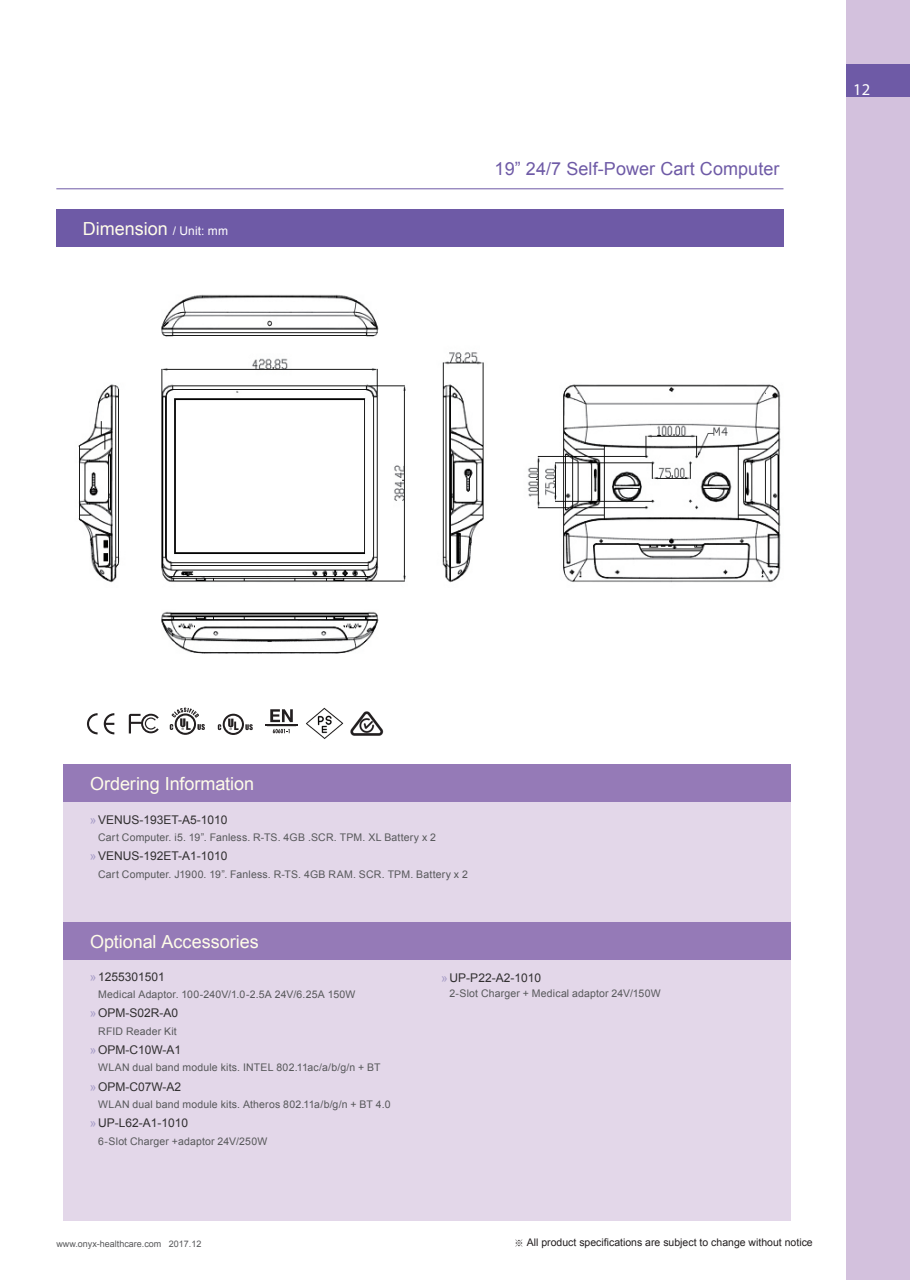
<style>
.page{position:relative;width:910px;height:1280px;background:#fff}
.page>*{position:absolute;margin:0;border:0;box-sizing:border-box;transform-origin:0 0}
._01_title{font:18px "Arial";color:#fffde9}
.次標題{font:18px "Arial";letter-spacing:.005em;color:#6e5aa6}
.t1{font:16.5px "Myriad Pro";color:#fff}
.t2{font:12px "Arial";color:#312f30}
.ordering_optional_co{font:10.5px "Arial";letter-spacing:.015em;color:#57585a}
.t3{font:10.5px "Arial";color:#231f20}
.t4{font:9px "Arial";color:#57585a}
.s1{font-size:12px;color:#fff}
.s2{color:#a49ac5}
.s3{font-family:"Adobe Ming Std";font-weight:300}
</style>
<div class="page">
<div style="left:846px;top:0;width:64px;height:1280px;background:#d3c1dd"></div>
<div style="left:846px;top:64px;width:64px;height:33px;background:#6e5aa6"></div>
<div style="left:56px;top:209px;width:727px;height:38px;background:#6e5aa6"></div>
<hr style="left:56px;top:189px;width:727px;height:1px;background:#6e5aa6">
<img style="left:78px;top:294px;width:703px;height:360px">
<div style="left:64px;top:764px;width:727px;height:457px;background:#e3d7e9"></div>
<div style="left:64px;top:764px;width:727px;height:38px;background:#957ab7"></div>
<div style="left:64px;top:922px;width:727px;height:38px;background:#957ab7"></div>
<svg style="left:87px;top:713px;width:11px;height:21px"></svg>
<svg style="left:104px;top:713px;width:10px;height:21px"></svg>
<svg style="left:129px;top:714px;width:30px;height:19px"></svg>
<svg style="left:170px;top:707px;width:35px;height:28px"></svg>
<svg style="left:267px;top:709px;width:29px;height:24px"></svg>
<hr style="left:265px;top:725px;width:33px;height:1px;background:#231f20">
<svg style="left:218px;top:714px;width:35px;height:21px"></svg>
<img style="left:306px;top:707px;width:37px;height:32px">
<img style="left:350px;top:712px;width:34px;height:24px">
<h1 class="_01_title" style="left:83px;top:217px;width:147px">Dimension <span class="s1">/ Unit: mm</span></h1>
<p class="次標題" style="left:495px;top:157px;width:286px">19” 24/7 Self-Power Cart Computer</p>
<h2 class="t1" style="left:853px;top:79px;width:18px">12</h2>
<p class="_01_title" style="left:90px;top:772px;width:165px">Ordering Information</p>
<p class="t2" style="left:90px;top:812px;width:139px"><span class="s2">»</span>VENUS-193ET-A5-1010</p>
<p class="ordering_optional_co" style="left:98px;top:830px;width:339px">Cart Computer. i5. 19”. Fanless. R-TS. 4GB .SCR. TPM. XL Battery x 2</p>
<p class="t2" style="left:90px;top:848px;width:139px"><span class="s2">»</span>VENUS-192ET-A1-1010</p>
<p class="ordering_optional_co" style="left:98px;top:867px;width:371px">Cart Computer. J1900. 19”. Fanless. R-TS. 4GB RAM. SCR. TPM. Battery x 2</p>
<p class="_01_title" style="left:90px;top:930px;width:170px">Optional Accessories</p>
<p class="t2" style="left:90px;top:969px;width:77px"><span class="s2">»</span> 1255301501</p>
<p class="ordering_optional_co" style="left:98px;top:987px;width:259px">Medical Adaptor. 100-240V/1.0-2.5A 24V/6.25A 150W</p>
<p class="t2" style="left:90px;top:1005px;width:90px"><span class="s2">»</span>OPM-S02R-A0</p>
<p class="ordering_optional_co" style="left:98px;top:1024px;width:80px">RFID Reader Kit</p>
<p class="t2" style="left:90px;top:1042px;width:93px"><span class="s2">»</span>OPM-C10W-A1</p>
<p class="ordering_optional_co" style="left:98px;top:1061px;width:284px">WLAN dual band module kits. INTEL 802.11ac/a/b/g/n + BT</p>
<p class="t2" style="left:90px;top:1079px;width:93px"><span class="s2">»</span>OPM-C07W-A2</p>
<p class="ordering_optional_co" style="left:98px;top:1097px;width:294px">WLAN dual band module kits. Atheros 802.11a/b/g/n + BT 4.0</p>
<p class="t2" style="left:90px;top:1115px;width:100px"><span class="s2">»</span> UP-L62-A1-1010</p>
<p class="ordering_optional_co" style="left:98px;top:1134px;width:171px">6-Slot Charger +adaptor 24V/250W</p>
<p class="t4" style="left:56px;top:1237px;width:147px">www.onyx-healthcare.com 2017.12</p>
<p class="t2" style="left:441px;top:970px;width:101px"><span class="s2">»</span> UP-P22-A2-1010</p>
<p class="ordering_optional_co" style="left:450px;top:987px;width:212px">2-Slot Charger + Medical adaptor 24V/150W</p>
<p class="t3" style="left:514px;top:1236px;width:301px"><span class="s3">※</span> All product specifications are subject to change without notice</p>
</div>
